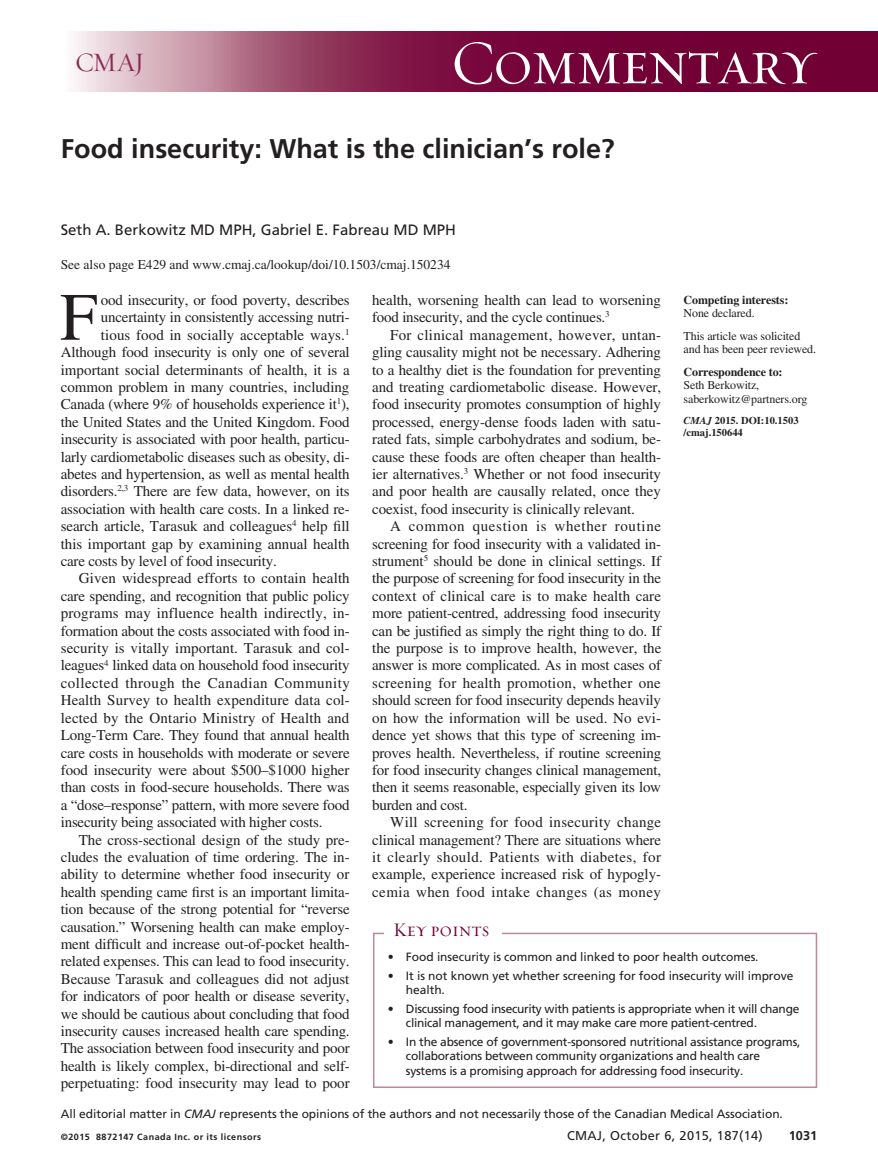
<style>
.page{position:relative;width:878px;height:1175px;background:#fff}
.page>*{position:absolute;margin:0;border:0;box-sizing:border-box;transform-origin:0 0}
.DC{font:67.5px "Times LT Std";color:#231f20}
.t1{font:63px "Requiem Display HTF Small Caps";letter-spacing:-.03em;color:#fff}
.Article_title{font:700 27px "Frutiger LT Std";color:#231f20}
.t2{font:27px "Requiem Display HTF Roman";color:#8a2b52}
.Box_head-Key_points{font:19.5px "Requiem Display HTF Small Caps";color:#710035}
.DC-2{font:15px/17.4px "Times LT Std";letter-spacing:-.015em;color:#231f20;text-align:justify}
.Contrib{font:15px "Frutiger LT Std";color:#231f20}
.DC-3{font:15px "Times LT Std";letter-spacing:.005em;color:#231f20}
.Related_article{font:13.5px "Times LT Std";color:#231f20}
.t3{font:12.75px "Frutiger LT Std";letter-spacing:.025em;color:#231f20}
.t4{font:700 12.75px "Frutiger LT Std";color:#231f20}
.Box_list_1{font:12px/14.2px "Frutiger LT Std";letter-spacing:-.02em;color:#231f20}
.Corresp{font:12px/13.5px "Times LT Std";letter-spacing:-.01em;color:#231f20}
.PJ_small{font:12px/13.5px "Times LT Std";letter-spacing:-.01em;color:#231f20}
.CI{font:700 12px/13.5px "Times LT Std";letter-spacing:-.01em;color:#231f20}
.Article_id{font:700 10.5px/12px "Times LT Std";color:#231f20}
.t5{font:700 9px "Frutiger LT Std";letter-spacing:.05em;color:#231f20}
.s1{font-weight:400}
.s2{font-weight:700}
.s3{font-style:italic}
</style>
<div class="page">
<svg style="left:74px;top:32px;width:804px;height:60px"></svg>
<div style="left:373px;top:932px;width:444px;height:156px;border:2px solid #c0869a"></div>
<div style="left:384px;top:921px;width:117px;height:27px;background:#fff"></div>
<h3 class="t2" style="left:75px;top:46px;width:71px">CMAJ</h3>
<h2 class="t1" style="left:451px;top:26px;width:367px">Commentary</h2>
<p class="Article_title" style="left:61px;top:133px;width:555px">Food insecurity: What is the clinician’s role?</p>
<p class="Contrib" style="left:61px;top:221px;width:397px">Seth A. Berkowitz MD MPH, Gabriel E. Fabreau MD MPH</p>
<p class="Related_article" style="left:61px;top:257px;width:391px">See also page E429 and www.cmaj.ca/lookup/doi/10.1503/cmaj.150234</p>
<p class="DC" style="left:60px;top:279px;width:39px">F</p>
<p class="DC-2" style="left:101px;top:291px;width:250px">ood insecurity, or food poverty, describes</p>
<p class="DC-2" style="left:101px;top:308px;width:250px">uncertainty in consistently accessing nutri-</p>
<p class="DC-3" style="left:101px;top:326px;width:250px">tious food in socially acceptable ways.<sup>1</sup></p>
<p class="DC-2" style="left:61px;top:343px;width:290px">Although food insecurity is only one of several</p>
<p class="DC-2" style="left:61px;top:361px;width:290px">important social determinants of health, it is a</p>
<p class="DC-2" style="left:61px;top:378px;width:290px">common problem in many countries, including</p>
<p class="DC-2" style="left:61px;top:395px;width:290px">Canada (where 9% of households experience it<sup>1</sup>),</p>
<p class="DC-2" style="left:61px;top:413px;width:290px">the United States and the United Kingdom. Food</p>
<p class="DC-2" style="left:61px;top:430px;width:290px">insecurity is associated with poor health, particu-</p>
<p class="DC-2" style="left:61px;top:448px;width:290px">larly cardiometabolic diseases such as obesity, di-</p>
<p class="DC-2" style="left:61px;top:465px;width:290px">abetes and hypertension, as well as mental health</p>
<p class="DC-2" style="left:61px;top:482px;width:290px">disorders.<sup>2,3</sup> There are few data, however, on its</p>
<p class="DC-2" style="left:61px;top:500px;width:290px">association with health care costs. In a linked re-</p>
<p class="DC-2" style="left:61px;top:517px;width:290px">search article, Tarasuk and colleagues<sup>4</sup> help fill</p>
<p class="DC-2" style="left:61px;top:535px;width:290px">this important gap by examining annual health</p>
<p class="DC-2" style="left:61px;top:552px;width:217px">care costs by level of food insecurity.</p>
<p class="DC-2" style="left:61px;top:569px;width:290px;text-indent:18px">Given widespread efforts to contain health care spending, and recognition that public policy programs may influence health indirectly, in&shy;formation about the costs associated with food in&shy;security is vitally important. Tarasuk and col&shy;leagues<sup>4</sup> linked data on household food insecurity collected through the Canadian Community Health Survey to health expenditure data col&shy;lected by the Ontario Ministry of Health and Long-Term Care. They found that annual health care costs in households with moderate or severe food insecurity were about $500–$1000 higher than costs in food-secure households. There was a “dose–response” pattern, with more severe food insecurity being associated with higher costs.</p>
<p class="DC-2" style="left:61px;top:830px;width:290px;text-indent:18px">The cross-sectional design of the study pre&shy;cludes the evaluation of time ordering. The in&shy;ability to determine whether food insecurity or health spending came first is an important limita&shy;tion because of the strong potential for “reverse causation.” Worsening health can make employ&shy;ment difficult and increase out-of-pocket health&shy;related expenses. This can lead to food insecurity.<br>Because Tarasuk and colleagues did not adjust for indicators of poor health or disease severity, we should be cautious about concluding that food insecurity causes increased health care spending.<br>The association between food insecurity and poor health is likely complex, bi-directional and self&shy;perpetuating: food insecurity may lead to poor</p>
<p class="DC-2" style="left:372px;top:291px;width:290px">health, worsening health can lead to worsening food insecurity, and the cycle continues.<sup>3</sup></p>
<p class="DC-2" style="left:372px;top:326px;width:290px;text-indent:18px">For clinical management, however, untan&shy;gling causality might not be necessary. Adhering to a healthy diet is the foundation for preventing and treating cardiometabolic disease. However, food insecurity promotes consumption of highly processed, energy-dense foods laden with satu&shy;rated fats, simple carbohydrates and sodium, be&shy;cause these foods are often cheaper than health&shy;ier alternatives.<sup>3</sup> Whether or not food insecurity and poor health are causally related, once they coexist, food insecurity is clinically relevant.</p>
<p class="DC-2" style="left:372px;top:517px;width:290px;text-indent:18px">A common question is whether routine screening for food insecurity with a validated in&shy;strument<sup>5</sup> should be done in clinical settings. If the purpose of screening for food insecurity in the context of clinical care is to make health care more patient-centred, addressing food insecurity can be justified as simply the right thing to do. If the purpose is to improve health, however, the answer is more complicated. As in most cases of screening for health promotion, whether one should screen for food insecurity depends heavily on how the information will be used. No evi&shy;dence yet shows that this type of screening im&shy;proves health. Nevertheless, if routine screening for food insecurity changes clinical management, then it seems reasonable, especially given its low burden and cost.</p>
<p class="DC-2" style="left:372px;top:813px;width:290px;text-indent:18px">Will screening for food insecurity change clinical management? There are situations where it clearly should. Patients with diabetes, for example, experience increased risk of hypogly&shy;cemia when food intake changes (as money</p>
<p class="Box_head-Key_points" style="left:393px;top:918px;width:98px">Key points</p>
<p class="CI" style="left:683px;top:293px;width:106px">Competing interests:<br><span class="s1">None declared.</span></p>
<p class="PJ_small" style="left:683px;top:329px;width:134px">This article was solicited and has been peer reviewed.</p>
<p class="Corresp" style="left:683px;top:365px;width:125px"><span class="s2">Correspondence to:<br></span>Seth Berkowitz, saberkowitz@partners.org</p>
<p class="Article_id" style="left:683px;top:414px;width:116px"><span class="s3">CMAJ</span> 2015. DOI:10.1503 /cmaj.150644</p>
<p class="Box_list_1" style="left:388px;top:950px;width:372px">• Food insecurity is common and linked to poor health outcomes.</p>
<p class="Box_list_1" style="left:406px;top:968px;width:389px;text-indent:-18px">• It is not known yet whether screening for food insecurity will improve health.</p>
<p class="Box_list_1" style="left:406px;top:1001px;width:395px;text-indent:-18px">• Discussing food insecurity with patients is appropriate when it will change clinical management, and it may make care more patient-centred.</p>
<p class="Box_list_1" style="left:406px;top:1034px;width:396px;text-indent:-18px">• In the absence of government-sponsored nutritional assistance programs, collaborations between community organizations and health care systems is a promising approach for addressing food insecurity.</p>
<p class="Box_list_1" style="left:61px;top:1107px;width:723px">All editorial matter in <span class="s3">CMAJ</span> represents the opinions of the authors and not necessarily those of the Canadian Medical Association.</p>
<p class="t5" style="left:61px;top:1131px;width:202px">©2015 8872147 Canada Inc. or its licensors</p>
<p class="t3" style="left:567px;top:1127px;width:197px">CMAJ, October 6, 2015, 187(14)</p>
<p class="t4" style="left:788px;top:1127px;width:30px">1031</p>
</div>
